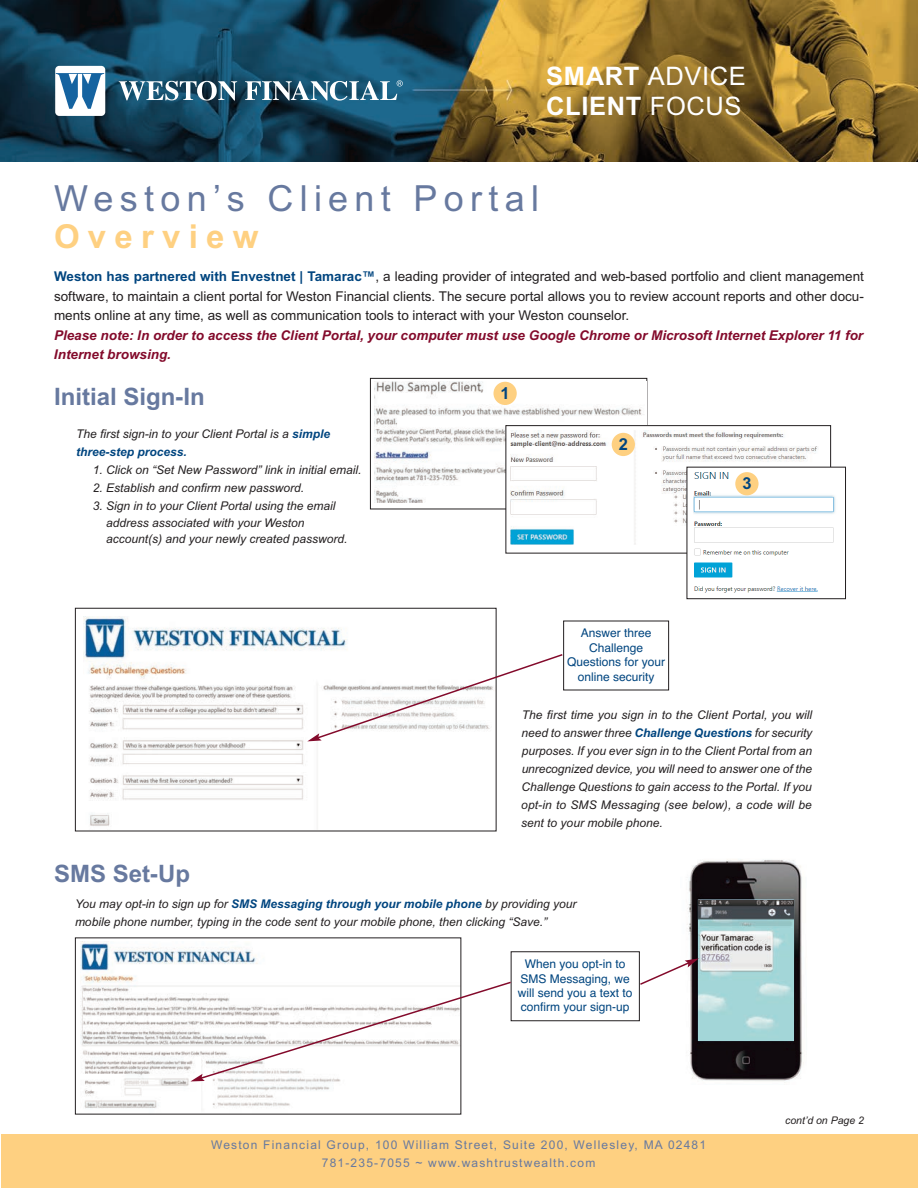
<style>
.page{position:relative;width:918px;height:1188px;background:#fff}
.page>*{position:absolute;margin:0;border:0;box-sizing:border-box;transform-origin:0 0}
.t1{font:36px "Arial";letter-spacing:.175em;color:#67799f}
.t2{font:700 33px "Arial";letter-spacing:.25em;color:#fed081}
.t3{font:700 25.5px/30.6px "Arial";letter-spacing:.025em;color:#fff}
.t4{font:700 24px "Arial";color:#67799f}
.t5{font:700 16.5px "Arial";color:#01457f}
.t6{font:13.5px/19.5px "Arial";color:#231f20;text-align:justify}
.t7{font:italic 700 13.5px/19.5px "Arial";color:#830a2b}
.t8{font:italic 12px/18px "Arial";color:#231f20}
.t9{font:12px/14.4px "Helvetica";color:#01457f;text-align:center}
.t10{font:12px/18px "Arial";letter-spacing:.1em;color:#67799f;text-align:center}
.t11{font:italic 10.5px "Arial";color:#231f20}
.s1{font-weight:400}
.s2{font-weight:700;color:#01457f}
</style>
<div class="page">
<div style="left:1px;top:1134px;width:917px;height:54px;background:#fed081"></div>
<div style="left:370px;top:378px;width:277px;height:131px;border:1px solid #231f20"></div>
<img style="left:374px;top:382px;width:272px;height:121px">
<img style="left:83px;top:617px;width:265px;height:209px">
<div style="left:75px;top:608px;width:422px;height:223px;border:1px solid #231f20"></div>
<div style="left:563px;top:621px;width:106px;height:69px;border:1px solid #231f20"></div>
<svg style="left:307px;top:653px;width:257px;height:88px"></svg>
<img style="left:80px;top:941px;width:260px;height:167px">
<img style="left:687px;top:859px;width:117px;height:222px">
<img style="left:698px;top:900px;width:96px;height:140px">
<div style="left:511px;top:951px;width:129px;height:70px;border:1px solid #231f20"></div>
<svg style="left:190px;top:980px;width:323px;height:101px"></svg>
<svg style="left:638px;top:958px;width:61px;height:28px"></svg>
<img style="left:0;top:0;width:918px;height:161px">
<div style="left:55px;top:66px;width:50px;height:50px;background:#fff;border-radius:4px"></div>
<svg style="left:56px;top:73px;width:48px;height:36px"></svg>
<svg style="left:119px;top:81px;width:118px;height:20px"></svg>
<svg style="left:245px;top:80px;width:158px;height:21px"></svg>
<div style="left:506px;top:426px;width:325px;height:127px;background:#fff"></div>
<div style="left:506px;top:425px;width:325px;height:128px;border:1px solid #231f20"></div>
<img style="left:510px;top:430px;width:308px;height:115px">
<div style="left:687px;top:467px;width:159px;height:132px;background:#fff"></div>
<div style="left:687px;top:467px;width:159px;height:132px;border:1px solid #231f20"></div>
<img style="left:694px;top:472px;width:142px;height:121px">
<div style="left:494px;top:382px;width:23px;height:23px;background:#fed081;border-radius:50%"></div>
<div style="left:612px;top:433px;width:23px;height:23px;background:#fed081;border-radius:50%"></div>
<div style="left:735px;top:472px;width:24px;height:23px;background:#fed081;border-radius:50%"></div>
<h3 class="t3" style="left:546px;top:60px;width:201px">SMART <span class="s1">ADVICE<br></span>CLIENT <span class="s1">FOCUS</span></h3>
<h1 class="t1" style="left:54px;top:177px;width:487px">Weston’s Client Portal</h1>
<h2 class="t2" style="left:54px;top:218px;width:206px">Overview</h2>
<p class="t6" style="left:54px;top:267px;width:811px"><span class="s2">Weston has partnered with Envestnet | Tamarac™</span>, a leading provider of integrated and web-based portfolio and client management software, to maintain a client portal for Weston Financial clients. The secure portal allows you to review account reports and other docu&shy;ments online at any time, as well as communication tools to interact with your Weston counselor.</p>
<p class="t7" style="left:54px;top:325px;width:811px">Please note: In order to access the Client Portal, your computer must use Google Chrome or Microsoft Internet Explorer 11 for<br>Internet browsing.</p>
<h3 class="t4" style="left:54px;top:383px;width:152px">Initial Sign-In</h3>
<p class="t8" style="left:76px;top:425px;width:256px">The first sign-in to your Client Portal is a <span class="s2">simple three-step process.</span></p>
<p class="t8" style="left:93px;top:461px;width:270px">1. Click on “Set New Password” link in initial email.</p>
<p class="t8" style="left:93px;top:479px;width:213px">2. Establish and confirm new password.</p>
<p class="t8" style="left:106px;top:498px;width:243px;line-height:16.5px;text-indent:-13px">3. Sign in to your Client Portal using the email address associated with your Weston account(s) and your newly created password.</p>
<h3 class="t4" style="left:54px;top:860px;width:138px">SMS Set-Up</h3>
<h3 class="t5" style="left:501px;top:383px;width:11px">1</h3>
<h3 class="t5" style="left:619px;top:435px;width:11px">2</h3>
<h3 class="t5" style="left:742px;top:474px;width:11px">3</h3>
<p class="t9" style="left:567px;top:626px;width:100px">Answer three<br>Challenge<br>Questions for your online security</p>
<p class="t8" style="left:521px;top:706px;width:293px;text-align:justify">The first time you sign in to the Client Portal, you will need to answer three <span class="s2">Challenge Questions</span> for security purposes. If you ever sign in to the Client Portal from an unrecognized device, you will need to answer one of the Challenge Questions to gain access to the Portal. If you opt-in to SMS Messaging (see below), a code will be sent to your mobile phone.</p>
<p class="t8" style="left:75px;top:895px;width:503px">You may opt-in to sign up for <span class="s2">SMS Messaging through your mobile phone</span> by providing your mobile phone number, typing in the code sent to your mobile phone, then clicking “Save.”</p>
<p class="t9" style="left:518px;top:957px;width:116px">When you opt-in to<br>SMS Messaging, we will send you a text to confirm your sign-up</p>
<p class="t10" style="left:211px;top:1136px;width:497px">Weston Financial Group, 100 William Street, Suite 200, Wellesley, MA 02481<br>781-235-7055 ~ www.washtrustwealth.com</p>
<p class="t11" style="left:785px;top:1114px;width:80px">cont’d on Page 2</p>
</div>
